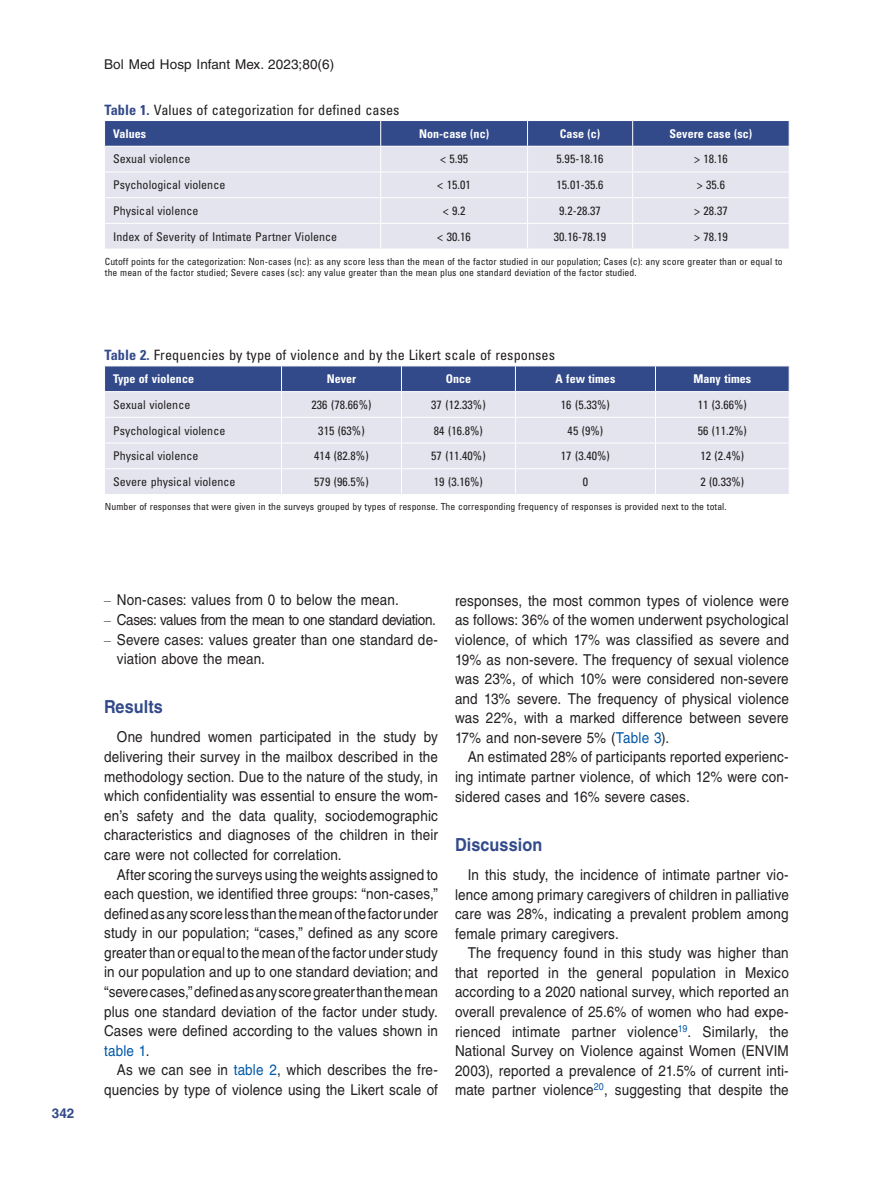
<style>
.page{position:relative;width:893px;height:1191px;background:#fff}
.page>*{position:absolute;margin:0;border:0;box-sizing:border-box;transform-origin:0 0}
.t1{font:700 18px "Helvetica LT Std";letter-spacing:.005em;color:#334a8a;scale:.9 1}
.TX{font:15px/19.5px "Helvetica LT Std";letter-spacing:.01em;color:#231f20;text-align:justify;scale:.9 1}
.L{font:15px/19.6px "Helvetica LT Std";letter-spacing:.005em;color:#231f20;scale:.9 1}
.L-2{font:15px "Helvetica LT Std";letter-spacing:-.03em;color:#231f20;scale:.9 1}
.TT{font:condensed 14.25px "Univers LT Std";letter-spacing:.005em;color:#231f20}
.t2{font:13.5px "Helvetica LT Std";letter-spacing:.005em;color:#231f20}
.t3{font:700 13.5px "Helvetica LT Std";color:#334a8a}
.TB{font:condensed 12px "Univers LT Std";letter-spacing:.005em;color:#231f20}
.TBL{font:condensed 12px "Univers LT Std";letter-spacing:.005em;color:#231f20}
.TCH{font:700 condensed 12px "Univers LT Std";letter-spacing:.005em;color:#fff}
.TFN{font:condensed 9.75px/11.2px "Univers LT Std";letter-spacing:.005em;color:#231f20}
.s1{font-weight:700;color:#334a8a}
.s2{font-family:"Times New Roman"}
.s3{color:#0157a8}
</style>
<div class="page">
<svg style="left:104px;top:120px;width:686px;height:129px;background:#c2c7db"></svg>
<hr style="left:633px;top:146px;width:156px;height:1px;background:#fff">
<svg style="left:104px;top:366px;width:686px;height:128px;background:#c2c7db"></svg>
<hr style="left:655px;top:391px;width:134px;height:1px;background:#fff">
<p class="t2" style="left:104px;top:57px;width:232px">Bol Med Hosp Infant Mex. 2023;80(6)</p>
<p class="TT" style="left:105px;top:100px;width:297px"><span class="s1">Table 1.</span> Values of categorization for defined cases</p>
<p class="TCH" style="left:113px;top:126px;width:35px">Values</p>
<p class="TCH" style="left:419px;top:126px;width:71px">Non‑case (nc)</p>
<p class="TCH" style="left:560px;top:126px;width:42px">Case (c)</p>
<p class="TCH" style="left:669px;top:126px;width:84px">Severe case (sc)</p>
<p class="TB" style="left:113px;top:152px;width:79px">Sexual violence</p>
<p class="TB" style="left:440px;top:152px;width:30px">&lt; 5.95</p>
<p class="TB" style="left:557px;top:152px;width:49px">5.95‑18.16</p>
<p class="TB" style="left:694px;top:152px;width:35px">&gt; 18.16</p>
<p class="TB" style="left:113px;top:177px;width:114px">Psychological violence</p>
<p class="TB" style="left:437px;top:177px;width:35px">&lt; 15.01</p>
<p class="TB" style="left:557px;top:177px;width:49px">15.01‑35.6</p>
<p class="TB" style="left:697px;top:177px;width:30px">&gt; 35.6</p>
<p class="TB" style="left:113px;top:203px;width:87px">Physical violence</p>
<p class="TB" style="left:443px;top:203px;width:24px">&lt; 9.2</p>
<p class="TB" style="left:559px;top:203px;width:43px">9.2‑28.37</p>
<p class="TB" style="left:694px;top:203px;width:35px">&gt; 28.37</p>
<p class="TBL" style="left:113px;top:229px;width:226px">Index of Severity of Intimate Partner Violence</p>
<p class="TBL" style="left:437px;top:229px;width:35px">&lt; 30.16</p>
<p class="TBL" style="left:554px;top:229px;width:54px">30.16‑78.19</p>
<p class="TBL" style="left:694px;top:229px;width:35px">&gt; 78.19</p>
<p class="TFN" style="left:105px;top:255px;width:679px">Cutoff points for the categorization: Non‑cases (nc): as any score less than the mean of the factor studied in our population; Cases (c): any score greater than or equal to the mean of the factor studied; Severe cases (sc): any value greater than the mean plus one standard deviation of the factor studied.</p>
<p class="TT" style="left:105px;top:346px;width:452px"><span class="s1">Table 2.</span> Frequencies by type of violence and by the Likert scale of responses</p>
<p class="TCH" style="left:113px;top:371px;width:82px">Type of violence</p>
<p class="TCH" style="left:327px;top:371px;width:31px">Never</p>
<p class="TCH" style="left:446px;top:371px;width:27px">Once</p>
<p class="TCH" style="left:555px;top:371px;width:61px">A few times</p>
<p class="TCH" style="left:693px;top:371px;width:59px">Many times</p>
<p class="TB" style="left:113px;top:397px;width:79px">Sexual violence</p>
<p class="TB" style="left:312px;top:397px;width:61px">236 (78.66%)</p>
<p class="TB" style="left:431px;top:397px;width:56px">37 (12.33%)</p>
<p class="TB" style="left:561px;top:397px;width:51px">16 (5.33%)</p>
<p class="TB" style="left:698px;top:397px;width:51px">11 (3.66%)</p>
<p class="TB" style="left:113px;top:423px;width:114px">Psychological violence</p>
<p class="TB" style="left:318px;top:423px;width:48px">315 (63%)</p>
<p class="TB" style="left:434px;top:423px;width:51px">84 (16.8%)</p>
<p class="TB" style="left:568px;top:423px;width:37px">45 (9%)</p>
<p class="TB" style="left:698px;top:423px;width:51px">56 (11.2%)</p>
<p class="TB" style="left:113px;top:448px;width:87px">Physical violence</p>
<p class="TB" style="left:314px;top:448px;width:56px">414 (82.8%)</p>
<p class="TB" style="left:431px;top:448px;width:56px">57 (11.40%)</p>
<p class="TB" style="left:561px;top:448px;width:51px">17 (3.40%)</p>
<p class="TB" style="left:700px;top:448px;width:45px">12 (2.4%)</p>
<p class="TBL" style="left:113px;top:474px;width:124px">Severe physical violence</p>
<p class="TBL" style="left:314px;top:474px;width:56px">579 (96.5%)</p>
<p class="TBL" style="left:434px;top:474px;width:51px">19 (3.16%)</p>
<p class="TBL" style="left:583px;top:474px;width:7px">0</p>
<p class="TBL" style="left:700px;top:474px;width:45px">2 (0.33%)</p>
<p class="TFN" style="left:105px;top:501px;width:623px">Number of responses that were given in the surveys grouped by types of response. The corresponding frequency of responses is provided next to the total.</p>
<p class="t3" style="left:52px;top:1104px;width:24px">342</p>
<p class="L" style="left:104px;top:590px;width:329px"><span class="s2">–</span> Non-cases: values from 0 to below the mean.</p>
<p class="L-2" style="left:104px;top:611px;width:370px"><span class="s2">–</span> Cases: values from the mean to one standard deviation.</p>
<p class="L" style="left:117px;top:629px;width:358px;text-indent:-13px"><span class="s2">–</span> Severe cases: values greater than one standard de&shy;viation above the mean.</p>
<h1 class="t1" style="left:104px;top:696px;width:67px">Results</h1>
<p class="TX" style="left:104px;top:727px;width:372px;text-indent:13px">One hundred women participated in the study by delivering their survey in the mailbox described in the methodology section. Due to the nature of the study, in which confidentiality was essential to ensure the wom&shy;en’s safety and the data quality, sociodemographic characteristics and diagnoses of the children in their care were not collected for correlation.</p>
<p class="TX" style="left:104px;top:864px;width:372px;text-indent:13px">After scoring the surveys using the weights assigned to each question, we identified three groups: “non-cases,” defined as any score less than the mean of the factor under study in our population; “cases,” defined as any score greater than or equal to the mean of the factor under study in our population and up to one standard deviation; and “severe cases,” defined as any score greater than the mean plus one standard deviation of the factor under study.<br>Cases were defined according to the values shown in <span class="s3">table 1</span>.</p>
<p class="TX" style="left:104px;top:1060px;width:372px;text-align:right">As we can see in <span class="s3">table 2</span>, which describes the fre&shy;quencies by type of violence using the Likert scale of</p>
<p class="TX" style="left:455px;top:590px;width:372px">responses, the most common types of violence were as follows: 36% of the women underwent psychological violence, of which 17% was classified as severe and 19% as non-severe. The frequency of sexual violence was 23%, of which 10% were considered non-severe and 13% severe. The frequency of physical violence was 22%, with a marked difference between severe 17% and non-severe 5% (<span class="s3">Table 3</span>).</p>
<p class="TX" style="left:455px;top:747px;width:372px;text-indent:13px">An estimated 28% of participants reported experienc&shy;ing intimate partner violence, of which 12% were con&shy;sidered cases and 16% severe cases.</p>
<h1 class="t1" style="left:455px;top:833px;width:98px">Discussion</h1>
<p class="TX" style="left:455px;top:865px;width:372px;text-indent:13px">In this study, the incidence of intimate partner vio&shy;lence among primary caregivers of children in palliative care was 28%, indicating a prevalent problem among female primary caregivers.</p>
<p class="TX" style="left:455px;top:943px;width:372px;text-indent:13px">The frequency found in this study was higher than that reported in the general population in Mexico according to a 2020 national survey, which reported an overall prevalence of 25.6% of women who had expe&shy;rienced intimate partner violence<sup>19</sup>. Similarly, the National Survey on Violence against Women (ENVIM 2003), reported a prevalence of 21.5% of current inti&shy;mate partner violence<sup>20</sup>, suggesting that despite the</p>
</div>
